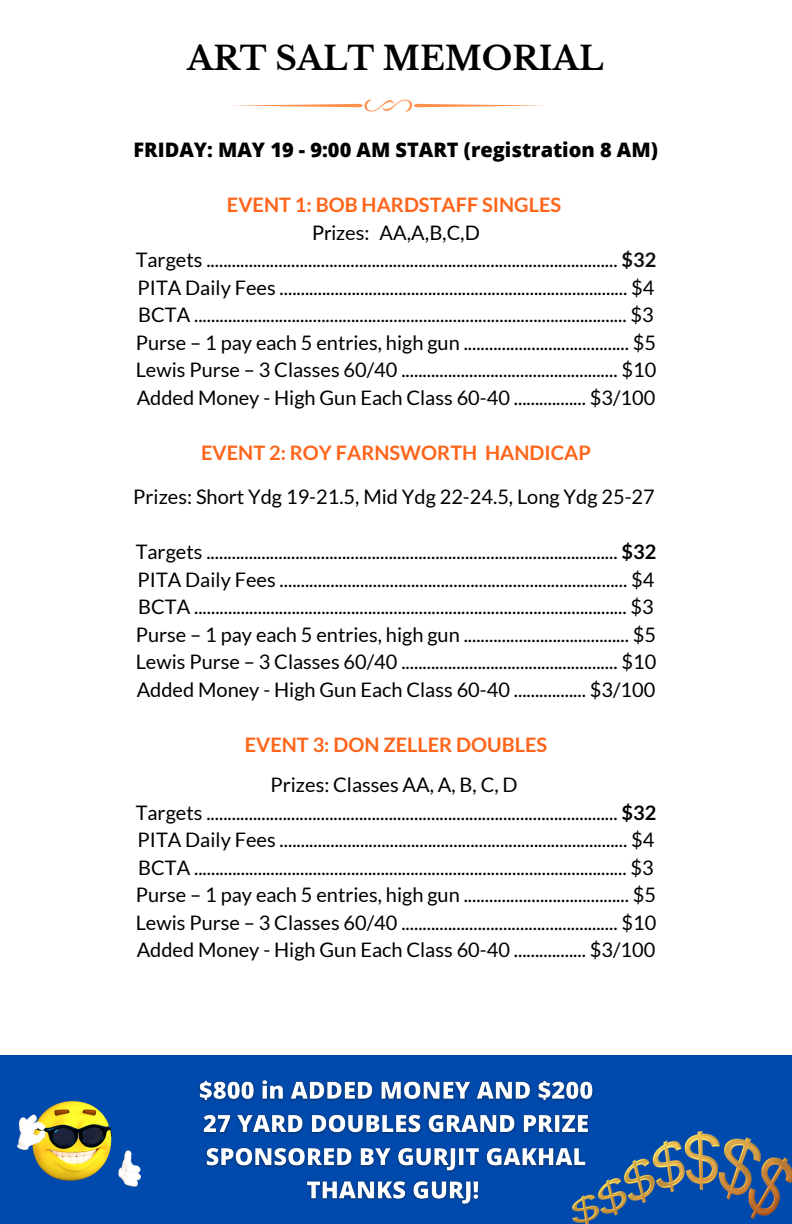
<style>
.page{position:relative;width:792px;height:1224px;background:#fff}
.page>*{position:absolute;margin:0;border:0;box-sizing:border-box;transform-origin:0 0}
.t1{font:700 32.4px "Libre Baskerville";color:#000}
.t2{font:20px/27.4px "Lato";color:#000;text-align:center}
.t3{font:700 20px "Lato";color:#fe651a}
.t4{font:800 20px "Open Sans";color:#000}
.s1{font-weight:700;color:#120e0c}
.s2{font-weight:700}
</style>
<div class="page">
<svg style="left:232px;top:100px;width:312px;height:12px"></svg>
<div style="left:0;top:1055px;width:792px;height:169px;background:#004aad"></div>
<img style="left:18px;top:1101px;width:123px;height:86px">
<img style="left:600px;top:1132px;width:192px;height:87px">
<img style="left:198px;top:1080px;width:402px;height:144px">
<h1 class="t1" style="left:187px;top:39px;width:418px">ART SALT MEMORIAL</h1>
<p class="t4" style="left:133px;top:136px;width:526px">FRIDAY: MAY 19 - 9:00 AM START (registration 8 AM)</p>
<p class="t3" style="left:227px;top:193px;width:336px">EVENT 1: BOB HARDSTAFF SINGLES</p>
<p class="t2" style="left:136px;top:218px;width:522px">Prizes: AA,A,B,C,D<br>Targets ................................................................................................. <span class="s1">$32<br></span>PITA Daily Fees .................................................................................. $4<br>BCTA ...................................................................................................... $3<br>Purse – 1 pay each 5 entries, high gun ....................................... $5<br>Lewis Purse – 3 Classes 60/40 ................................................... $10<br>Added Money - High Gun Each Class 60-40 ................. $3/100</p>
<p class="t3" style="left:201px;top:440px;width:391px">EVENT 2: ROY FARNSWORTH HANDICAP</p>
<p class="t2" style="left:133px;top:483px;width:523px">Prizes: Short Ydg 19-21.5, Mid Ydg 22-24.5, Long Ydg 25-27</p>
<p class="t2" style="left:136px;top:538px;width:522px;text-align:left">Targets ................................................................................................. <span class="s2">$32<br></span>PITA Daily Fees .................................................................................. $4<br>BCTA ...................................................................................................... $3<br>Purse – 1 pay each 5 entries, high gun ....................................... $5<br>Lewis Purse – 3 Classes 60/40 ................................................... $10<br>Added Money - High Gun Each Class 60-40 ................. $3/100</p>
<p class="t3" style="left:245px;top:732px;width:304px">EVENT 3: DON ZELLER DOUBLES</p>
<p class="t2" style="left:136px;top:771px;width:522px">Prizes: Classes AA, A, B, C, D<br>Targets ................................................................................................. <span class="s2">$32<br></span>PITA Daily Fees .................................................................................. $4<br>BCTA ...................................................................................................... $3<br>Purse – 1 pay each 5 entries, high gun ....................................... $5<br>Lewis Purse – 3 Classes 60/40 ................................................... $10<br>Added Money - High Gun Each Class 60-40 ................. $3/100</p>
</div>
